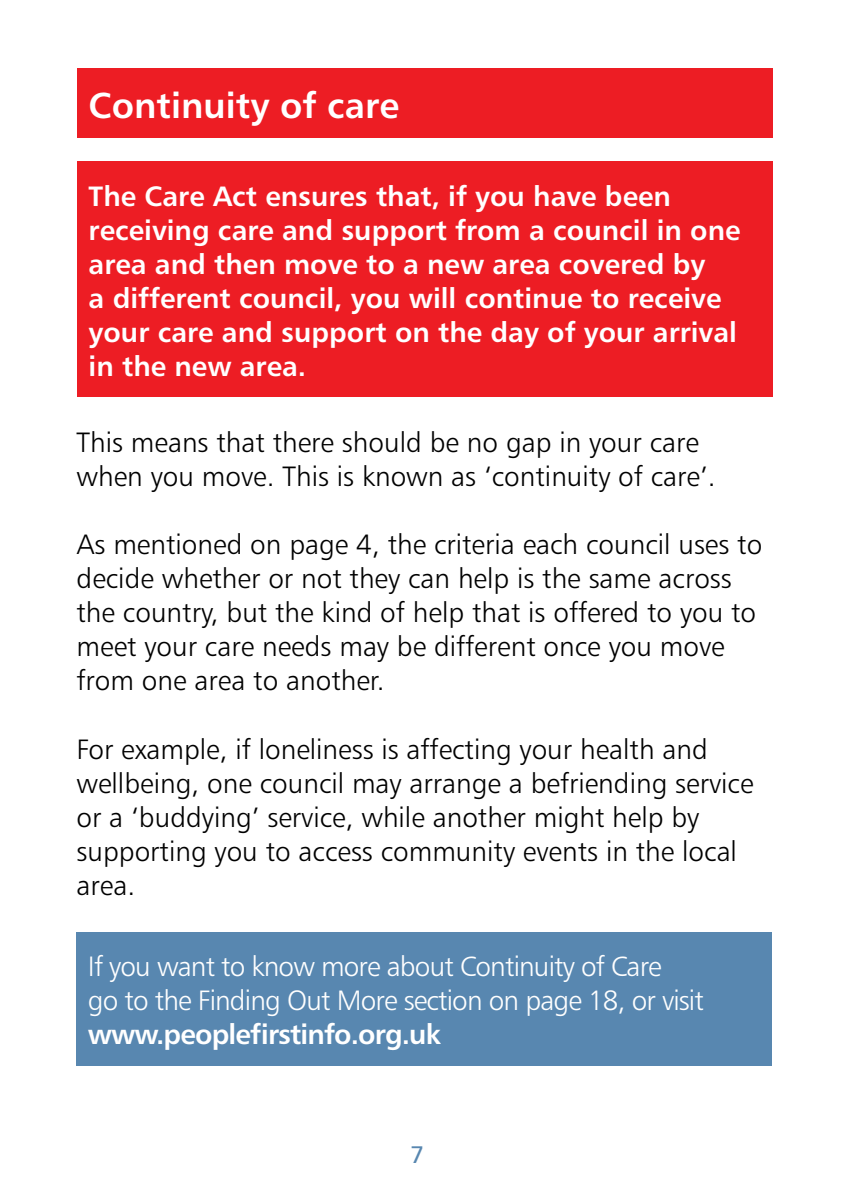
<style>
.page{position:relative;width:842px;height:1191px;background:#fff}
.page>*{position:absolute;margin:0;border:0;box-sizing:border-box;transform-origin:0 0}
.t1{font:36px "Humanist 777 BT Bold B";color:#fff}
.t2{font:28px/34px "Humanist 777 BT Light B";color:#000}
.t3{font:28px/34px "Humanist 777 BT Bold B";color:#fff}
.t4{font:28px/34px "Humanist 777 BT Light B";letter-spacing:-.03em;color:#fff}
.t5{font:28px "Humanist 777 BT Bold B";letter-spacing:-.03em;color:#fff}
.t6{font:24px "Humanist 777 BT Roman B";color:#5887b0}
</style>
<div class="page">
<div style="left:77px;top:162px;width:695px;height:235px;background:#ed1d24"></div>
<div style="left:77px;top:68px;width:695px;height:70px;background:#ed1d24"></div>
<div style="left:77px;top:932px;width:695px;height:133px;background:#5887b0"></div>
<p class="t1" style="left:89px;top:82px;width:312px">Continuity of care</p>
<p class="t3" style="left:89px;top:178px;width:653px">The Care Act ensures that, if you have been receiving care and support from a council in one area and then move to a new area covered by<br>a different council, you will continue to receive your care and support on the day of your arrival in the new area.</p>
<p class="t2" style="left:77px;top:425px;width:641px">This means that there should be no gap in your care when you move. This is known as ‘continuity of care’.</p>
<p class="t2" style="left:77px;top:527px;width:687px">As mentioned on page 4, the criteria each council uses to decide whether or not they can help is the same across the country, but the kind of help that is offered to you to meet your care needs may be different once you move from one area to another.</p>
<p class="t2" style="left:77px;top:731px;width:679px">For example, if loneliness is affecting your health and wellbeing, one council may arrange a befriending service or a ‘buddying’ service, while another might help by supporting you to access community events in the local area.</p>
<p class="t4" style="left:88px;top:948px;width:617px">If you want to know more about Continuity of Care<br>go to the Finding Out More section on page 18, or visit</p>
<p class="t5" style="left:88px;top:1016px;width:355px">www.peoplefirstinfo.org.uk</p>
<p class="t6" style="left:411px;top:1139px;width:15px">7</p>
</div>
